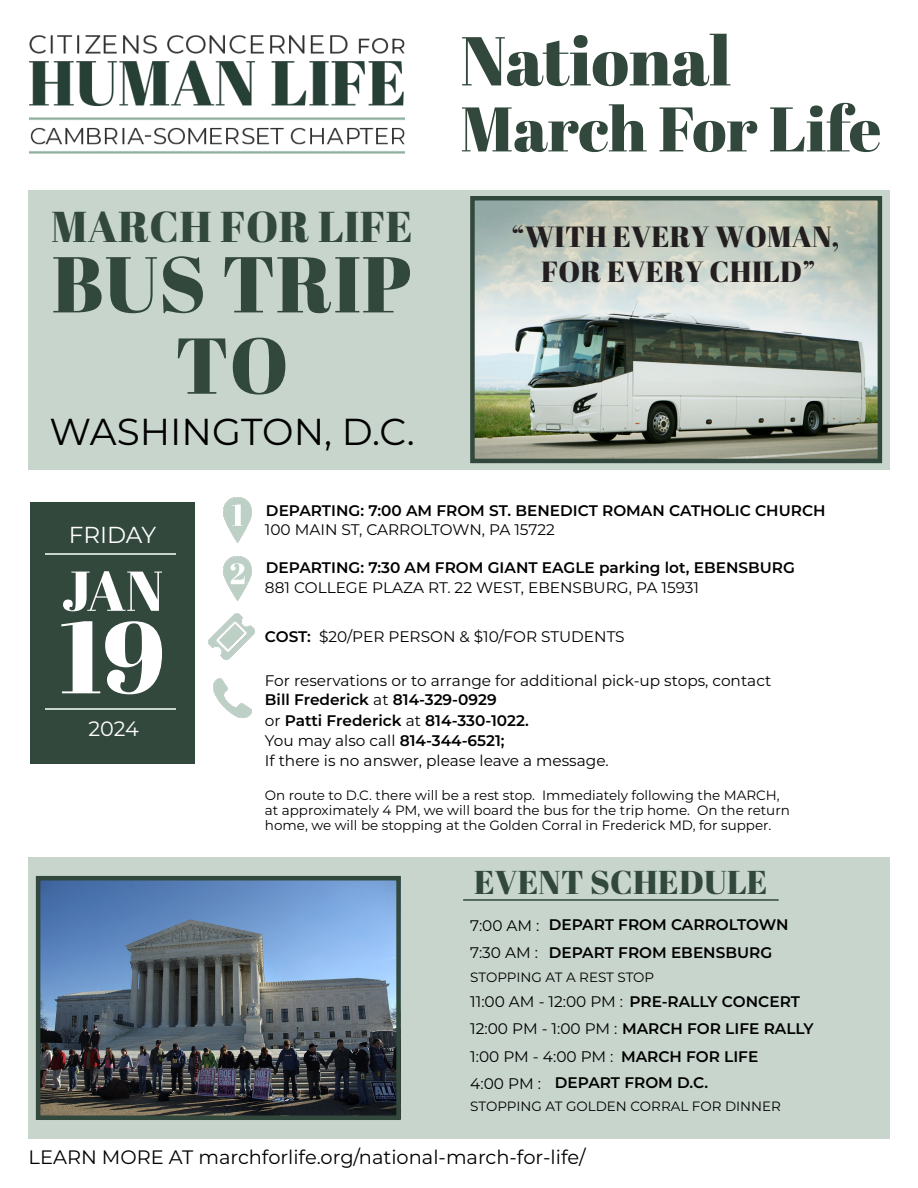
<style>
.page{position:relative;width:918px;height:1188px;background:#fff}
.page>*{position:absolute;margin:0;border:0;box-sizing:border-box;transform-origin:0 0}
.t1{font:101.4px "Abril Fatface";color:#fff}
.t2{font:78.9px/81.3px "Abril Fatface";letter-spacing:.01em;color:#32483d;text-align:center}
.t3{font:69px "Abril Fatface";color:#32483d}
.t4{font:62.85px "Abril Fatface";color:#32483d}
.t5{font:56.1px "Abril Fatface";color:#fff}
.t6{font:43.2px "Abril Fatface";letter-spacing:.01em;color:#32483d}
.t7{font:37.5px "Montserrat";color:#000}
.t8{font:33px "Abril Fatface";letter-spacing:.01em;color:#32483d}
.t9{font:29.1px/35px "Abril Fatface";letter-spacing:.01em;color:#231f20;text-align:center}
.t10{font:23.1px "Montserrat";color:#fff}
.t11{font:20.7px "Montserrat";color:#fff}
.t12{font:19.5px "Montserrat";color:#000}
.t13{font:600 15.3px/20.2px "Montserrat";color:#000}
.t14{font:15.3px/28.5px "Montserrat";color:#000}
.t15{font:13.5px/15px "Montserrat";color:#000}
.s1{font-weight:400}
.s2{font-weight:600}
</style>
<div class="page">
<img style="left:30px;top:35px;width:374px;height:119px">
<div style="left:30px;top:502px;width:165px;height:261px;background:#32483d"></div>
<hr style="left:45px;top:554px;width:131px;height:1px;background:#c7d5cd">
<hr style="left:45px;top:708px;width:131px;height:2px;background:#c7d5cd">
<img style="left:223px;top:498px;width:29px;height:44px">
<img style="left:208px;top:613px;width:47px;height:47px">
<img style="left:214px;top:679px;width:38px;height:38px">
<div style="left:28px;top:190px;width:862px;height:280px;background:#c7d5cd"></div>
<div style="left:28px;top:857px;width:862px;height:281px;background:#c7d5cd"></div>
<hr style="left:463px;top:899px;width:316px;height:2px;background:#32483d">
<img style="left:475px;top:201px;width:402px;height:257px">
<img style="left:41px;top:881px;width:355px;height:234px">
<div style="left:36px;top:876px;width:365px;height:244px;border:4px solid #32483d"></div>
<div style="left:470px;top:196px;width:412px;height:267px;border:4px solid #32483d"></div>
<img style="left:223px;top:556px;width:29px;height:45px">
<h3 class="t6" style="left:51px;top:197px;width:363px">MARCH FOR LIFE</h3>
<h2 class="t2" style="left:52px;top:242px;width:362px">BUS TRIP<br>TO</h2>
<h3 class="t7" style="left:50px;top:406px;width:367px">WASHINGTON, D.C.</h3>
<h3 class="t3" style="left:460px;top:12px;width:272px">National</h3>
<h3 class="t4" style="left:460px;top:85px;width:423px">March For Life</h3>
<h3 class="t9" style="left:511px;top:219px;width:330px">“WITH EVERY WOMAN,<br>FOR EVERY CHILD”</h3>
<h3 class="t10" style="left:69px;top:519px;width:89px">FRIDAY</h3>
<h3 class="t5" style="left:62px;top:551px;width:103px">JAN</h3>
<h1 class="t1" style="left:60px;top:586px;width:107px">19</h1>
<h3 class="t11" style="left:88px;top:715px;width:52px">2024</h3>
<p class="t13" style="left:266px;top:499px;width:561px">DEPARTING: 7:00 AM FROM ST. BENEDICT ROMAN CATHOLIC CHURCH</p>
<p class="t14" style="left:265px;top:515px;width:292px">100 MAIN ST, CARROLTOWN, PA 15722</p>
<p class="t13" style="left:266px;top:557px;width:530px">DEPARTING: 7:30 AM FROM GIANT EAGLE parking lot, EBENSBURG</p>
<p class="t14" style="left:265px;top:573px;width:436px">881 COLLEGE PLAZA RT. 22 WEST, EBENSBURG, PA 15931</p>
<p class="t13" style="left:265px;top:626px;width:48px">COST:</p>
<p class="t14" style="left:319px;top:622px;width:307px">$20/PER PERSON &amp; $10/FOR STUDENTS</p>
<p class="t14" style="left:265px;top:666px;width:508px">For reservations or to arrange for additional pick-up stops, contact</p>
<p class="t13" style="left:265px;top:689px;width:345px">Bill Frederick <span class="s1">at</span> 814-329-0929<br><span class="s1">or</span> Patti Frederick <span class="s1">at</span> 814-330-1022.<br><span class="s1">You may also call</span> 814-344-6521;<br><span class="s1">If there is no answer, please leave a message.</span></p>
<p class="t15" style="left:265px;top:787px;width:526px">On route to D.C. there will be a rest stop. Immediately following the MARCH, at approximately 4 PM, we will board the bus for the trip home. On the return home, we will be stopping at the Golden Corral in Frederick MD, for supper.</p>
<h3 class="t8" style="left:474px;top:859px;width:295px">EVENT SCHEDULE</h3>
<p class="t13" style="left:470px;top:914px;width:320px"><span class="s1">7:00 AM :</span> DEPART FROM CARROLTOWN</p>
<p class="t13" style="left:470px;top:941px;width:303px"><span class="s1">7:30 AM :</span> DEPART FROM EBENSBURG</p>
<p class="t15" style="left:470px;top:969px;width:186px">STOPPING AT A REST STOP</p>
<p class="t14" style="left:470px;top:987px;width:331px">11:00 AM - 12:00 PM : <span class="s2">PRE-RALLY CONCERT</span></p>
<p class="t14" style="left:470px;top:1013px;width:345px">12:00 PM - 1:00 PM : <span class="s2">MARCH FOR LIFE RALLY<br></span>1:00 PM - 4:00 PM : <span class="s2">MARCH FOR LIFE</span></p>
<p class="t13" style="left:470px;top:1072px;width:239px"><span class="s1">4:00 PM :</span> DEPART FROM D.C.</p>
<p class="t15" style="left:470px;top:1099px;width:312px">STOPPING AT GOLDEN CORRAL FOR DINNER</p>
<p class="t12" style="left:29px;top:1143px;width:559px">LEARN MORE AT marchforlife.org/national-march-for-life/</p>
</div>
